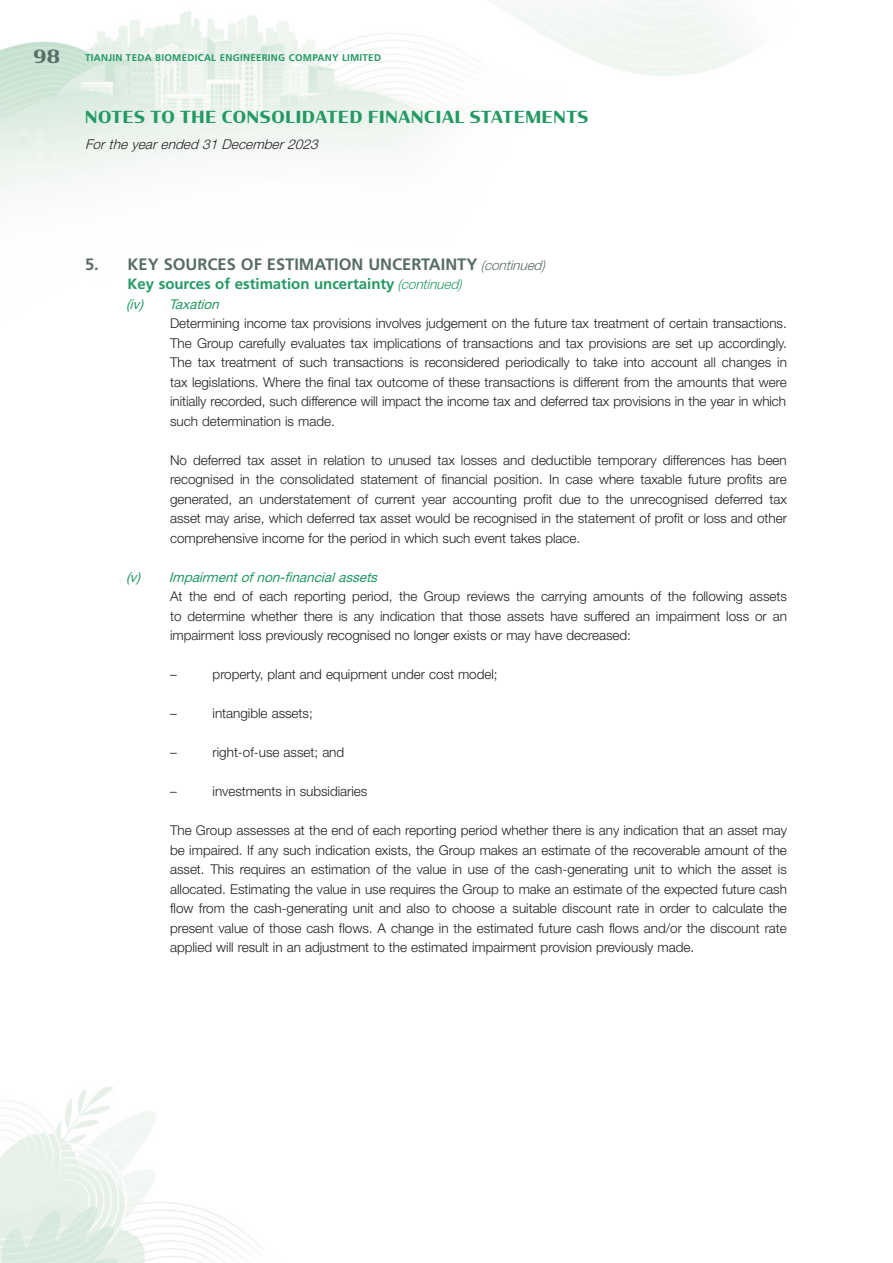
<style>
.page{position:relative;width:893px;height:1263px;background:#fff}
.page>*{position:absolute;margin:0;border:0;box-sizing:border-box;transform-origin:0 0}
.t1{font:700 18px "Condor";color:#586d67}
.Heading_1{font:700 16.5px "Frutiger LT Std";color:#586d67}
.t2{font:700 16.5px "Condor";letter-spacing:.045em;color:#239963}
.Heading_2{font:700 15px "Frutiger LT Std";color:#239963}
.Body_Text{font:300 13.5px/19.5px "Helvetica Neue LT Std";color:#231f20;text-align:justify}
.Heading_3{font:italic 13.5px "Helvetica Neue LT Std";color:#239963}
.t3{font:italic 300 13.5px "Helvetica Neue LT Std";color:#231f20}
.t4{font:700 9.75px "Frutiger LT Std";letter-spacing:.03em;color:#239963}
.s1{font-family:"Helvetica Neue LT Std";font-weight:300;font-style:italic;font-size:13.5px}
</style>
<div class="page">
<img style="left:0;top:0;width:749px;height:1263px">
<h1 class="t1" style="left:33px;top:45px;width:28px">98</h1>
<p class="t4" style="left:85px;top:51px;width:297px">TIANJIN TEDA BIOMEDICAL ENGINEERING COMPANY LIMITED</p>
<p class="t2" style="left:85px;top:106px;width:505px">NOTES TO THE CONSOLIDATED FINANCIAL STATEMENTS</p>
<p class="t3" style="left:85px;top:136px;width:238px">Fortheyearended 31December2023</p>
<p class="Heading_1" style="left:85px;top:254px;width:462px">5. KEY SOURCES OF ESTIMATION UNCERTAINTY <span class="s1">(continued)</span></p>
<p class="Heading_2" style="left:128px;top:275px;width:336px">Key sources of estimation uncertainty <span class="s1">(continued)</span></p>
<p class="Heading_3" style="left:126px;top:296px;width:19px">(iv)</p>
<p class="Heading_3" style="left:169px;top:296px;width:56px">Taxation</p>
<p class="Body_Text" style="left:170px;top:313px;width:618px">Determining income tax provisions involves judgement on the future tax treatment of certain transactions.<br>The Group carefully evaluates tax implications of transactions and tax provisions are set up accordingly.<br>The tax treatment of such transactions is reconsidered periodically to take into account all changes in tax legislations. Where the final tax outcome of these transactions is different from the amounts that were initially recorded, such difference will impact the income tax and deferred tax provisions in the year in which such determination is made.</p>
<p class="Body_Text" style="left:170px;top:450px;width:618px">No deferred tax asset in relation to unused tax losses and deductible temporary differences has been recognised in the consolidated statement of financial position. In case where taxable future profits are generated, an understatement of current year accounting profit due to the unrecognised deferred tax asset may arise, which deferred tax asset would be recognised in the statement of profit or loss and other comprehensive income for the period in which such event takes place.</p>
<p class="Heading_3" style="left:126px;top:569px;width:257px">(v) Impairmentofnon-financialassets</p>
<p class="Body_Text" style="left:170px;top:586px;width:618px">At the end of each reporting period, the Group reviews the carrying amounts of the following assets to determine whether there is any indication that those assets have suffered an impairment loss or an impairment loss previously recognised no longer exists or may have decreased:</p>
<p class="Body_Text" style="left:170px;top:664px;width:8px">–</p>
<p class="Body_Text" style="left:213px;top:664px;width:287px">property, plant and equipment under cost model;</p>
<p class="Body_Text" style="left:170px;top:703px;width:8px">–</p>
<p class="Body_Text" style="left:213px;top:703px;width:102px">intangible assets;</p>
<p class="Body_Text" style="left:170px;top:742px;width:8px">–</p>
<p class="Body_Text" style="left:213px;top:742px;width:133px">right-of-use asset; and</p>
<p class="Body_Text" style="left:170px;top:781px;width:8px">–</p>
<p class="Body_Text" style="left:213px;top:781px;width:156px">investments in subsidiaries</p>
<p class="Body_Text" style="left:170px;top:820px;width:618px">The Group assesses at the end of each reporting period whether there is any indication that an asset may be impaired. If any such indication exists, the Group makes an estimate of the recoverable amount of the asset. This requires an estimation of the value in use of the cash-generating unit to which the asset is allocated. Estimating the value in use requires the Group to make an estimate of the expected future cash flow from the cash-generating unit and also to choose a suitable discount rate in order to calculate the present value of those cash flows. A change in the estimated future cash flows and/or the discount rate applied will result in an adjustment to the estimated impairment provision previously made.</p>
</div>
